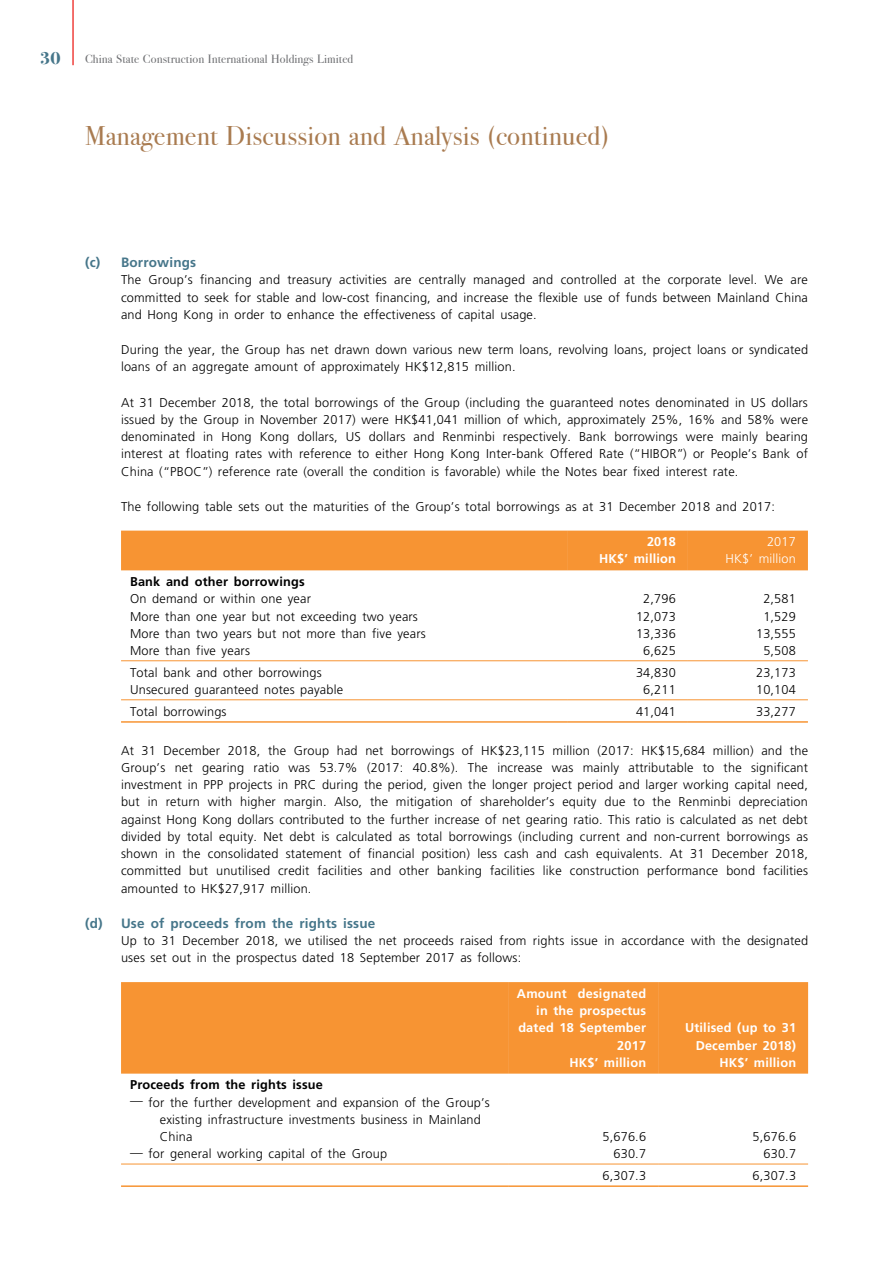
<style>
.page{position:relative;width:893px;height:1263px;background:#fff}
.page>*{position:absolute;margin:0;border:0;box-sizing:border-box;transform-origin:0 0}
.t1{font:27px "Bodoni Svty Two ITCTT";letter-spacing:.01em;color:#a97b50}
.t2{font:700 18px "Bodoni Svty Two ITCTT";color:#46768a}
.t3{font:700 13.5px "Frutiger LT Std";letter-spacing:.015em;color:#46768a}
.t4{font:300 12.75px/17.2px "Frutiger LT Std";letter-spacing:.015em;color:#000;text-align:justify}
.t5{font:700 12.75px/17.2px "Frutiger LT Std";letter-spacing:.015em;color:#fff;text-align:right}
.t6{font:700 12.75px "Frutiger LT Std";letter-spacing:.015em;color:#000}
.t7{font:300 12.75px "Frutiger LT Std";letter-spacing:.015em;color:#fff}
.t8{font:12px "Bodoni Svty Two ITCTT";letter-spacing:.01em;color:#6d6e71}
</style>
<div class="page">
<hr style="left:72px;top:0;width:2px;height:65px;background:#ef413d">
<div style="left:121px;top:531px;width:687px;height:39px;background:#f79433"></div>
<hr style="left:121px;top:660px;width:447px;height:1px;background:#f79433">
<hr style="left:568px;top:660px;width:120px;height:1px;background:#f79433">
<hr style="left:688px;top:660px;width:120px;height:1px;background:#f79433">
<hr style="left:121px;top:699px;width:447px;height:1px;background:#f79433">
<hr style="left:568px;top:699px;width:120px;height:1px;background:#f79433">
<hr style="left:688px;top:699px;width:120px;height:1px;background:#f79433">
<hr style="left:121px;top:721px;width:447px;height:2px;background:#f79433">
<hr style="left:568px;top:721px;width:120px;height:2px;background:#f79433">
<hr style="left:688px;top:721px;width:120px;height:2px;background:#f79433">
<div style="left:121px;top:982px;width:687px;height:91px;background:#f79433"></div>
<div style="left:508px;top:982px;width:150px;height:91px;background:#f79433"></div>
<hr style="left:121px;top:1164px;width:387px;height:1px;background:#f79433">
<hr style="left:508px;top:1164px;width:150px;height:1px;background:#f79433">
<hr style="left:658px;top:1164px;width:150px;height:1px;background:#f79433">
<hr style="left:121px;top:1185px;width:387px;height:2px;background:#f79433">
<hr style="left:508px;top:1185px;width:150px;height:2px;background:#f79433">
<hr style="left:658px;top:1185px;width:150px;height:2px;background:#f79433">
<h2 class="t2" style="left:40px;top:43px;width:22px">30</h2>
<p class="t8" style="left:85px;top:49px;width:270px">China State Construction International Holdings Limited</p>
<h1 class="t1" style="left:85px;top:114px;width:525px">Management Discussion and Analysis (continued)</h1>
<p class="t3" style="left:85px;top:255px;width:113px">(c) Borrowings</p>
<p class="t4" style="left:121px;top:272px;width:688px">The Group’s financing and treasury activities are centrally managed and controlled at the corporate level. We are committed to seek for stable and low-cost financing, and increase the flexible use of funds between Mainland China and Hong Kong in order to enhance the effectiveness of capital usage.</p>
<p class="t4" style="left:121px;top:341px;width:689px">During the year, the Group has net drawn down various new term loans, revolving loans, project loans or syndicated loans of an aggregate amount of approximately HK$12,815 million.</p>
<p class="t4" style="left:121px;top:394px;width:688px">At 31 December 2018, the total borrowings of the Group (including the guaranteed notes denominated in US dollars issued by the Group in November 2017) were HK$41,041 million of which, approximately 25%, 16% and 58% were denominated in Hong Kong dollars, US dollars and Renminbi respectively. Bank borrowings were mainly bearing interest at floating rates with reference to either Hong Kong Inter-bank Offered Rate (“HIBOR”) or People’s Bank of China (“PBOC”) reference rate (overall the condition is favorable) while the Notes bear fixed interest rate.</p>
<p class="t4" style="left:121px;top:498px;width:655px">The following table sets out the maturities of the Group’s total borrowings as at 31 December 2018 and 2017:</p>
<p class="t5" style="left:647px;top:533px;width:30px">2018</p>
<p class="t7" style="left:767px;top:535px;width:30px">2017</p>
<p class="t5" style="left:599px;top:550px;width:78px">HK$’ million</p>
<p class="t7" style="left:726px;top:552px;width:72px">HK$’ million</p>
<p class="t6" style="left:130px;top:574px;width:176px">Bank and other borrowings</p>
<p class="t4" style="left:130px;top:590px;width:182px">On demand or within one year</p>
<p class="t4" style="left:643px;top:590px;width:34px">2,796</p>
<p class="t4" style="left:763px;top:590px;width:34px">2,581</p>
<p class="t4" style="left:130px;top:608px;width:289px">More than one year but not exceeding two years</p>
<p class="t4" style="left:636px;top:608px;width:41px">12,073</p>
<p class="t4" style="left:763px;top:608px;width:34px">1,529</p>
<p class="t4" style="left:130px;top:625px;width:297px">More than two years but not more than five years</p>
<p class="t4" style="left:636px;top:625px;width:41px">13,336</p>
<p class="t4" style="left:756px;top:625px;width:41px">13,555</p>
<p class="t4" style="left:130px;top:642px;width:121px">More than five years</p>
<p class="t4" style="left:643px;top:642px;width:34px">6,625</p>
<p class="t4" style="left:763px;top:642px;width:34px">5,508</p>
<p class="t4" style="left:130px;top:664px;width:193px">Total bank and other borrowings</p>
<p class="t4" style="left:636px;top:664px;width:41px">34,830</p>
<p class="t4" style="left:756px;top:664px;width:41px">23,173</p>
<p class="t4" style="left:130px;top:681px;width:215px">Unsecured guaranteed notes payable</p>
<p class="t4" style="left:643px;top:681px;width:34px">6,211</p>
<p class="t4" style="left:756px;top:681px;width:41px">10,104</p>
<p class="t4" style="left:130px;top:703px;width:98px">Total borrowings</p>
<p class="t4" style="left:636px;top:703px;width:41px">41,041</p>
<p class="t4" style="left:756px;top:703px;width:41px">33,277</p>
<p class="t4" style="left:121px;top:742px;width:689px">At 31 December 2018, the Group had net borrowings of HK$23,115 million (2017: HK$15,684 million) and the Group’s net gearing ratio was 53.7% (2017: 40.8%). The increase was mainly attributable to the significant investment in PPP projects in PRC during the period, given the longer project period and larger working capital need, but in return with higher margin. Also, the mitigation of shareholder’s equity due to the Renminbi depreciation against Hong Kong dollars contributed to the further increase of net gearing ratio. This ratio is calculated as net debt divided by total equity. Net debt is calculated as total borrowings (including current and non-current borrowings as shown in the consolidated statement of financial position) less cash and cash equivalents. At 31 December 2018, committed but unutilised credit facilities and other banking facilities like construction performance bond facilities amounted to HK$27,917 million.</p>
<p class="t3" style="left:85px;top:915px;width:292px">(d) Use of proceeds from the rights issue</p>
<p class="t4" style="left:121px;top:932px;width:689px">Up to 31 December 2018, we utilised the net proceeds raised from rights issue in accordance with the designated uses set out in the prospectus dated 18 September 2017 as follows:</p>
<p class="t5" style="left:517px;top:985px;width:131px">Amount designated in the prospectus dated 18 September<br>2017</p>
<p class="t5" style="left:685px;top:1019px;width:113px">Utilised (up to 31<br>December 2018)</p>
<p class="t6" style="left:130px;top:1077px;width:194px">Proceeds from the rights issue</p>
<p class="t4" style="left:160px;top:1094px;width:332px;text-align:left;text-indent:-30px">— for the further development and expansion of the Group’s existing infrastructure investments business in Mainland<br>China</p>
<p class="t5" style="left:569px;top:1054px;width:78px">HK$’ million</p>
<p class="t5" style="left:719px;top:1054px;width:78px">HK$’ million</p>
<p class="t4" style="left:602px;top:1128px;width:45px">5,676.6</p>
<p class="t4" style="left:752px;top:1128px;width:45px">5,676.6</p>
<p class="t4" style="left:130px;top:1145px;width:259px">— for general working capital of the Group</p>
<p class="t4" style="left:613px;top:1145px;width:34px">630.7</p>
<p class="t4" style="left:763px;top:1145px;width:34px">630.7</p>
<p class="t4" style="left:602px;top:1167px;width:45px">6,307.3</p>
<p class="t4" style="left:752px;top:1167px;width:45px">6,307.3</p>
</div>
